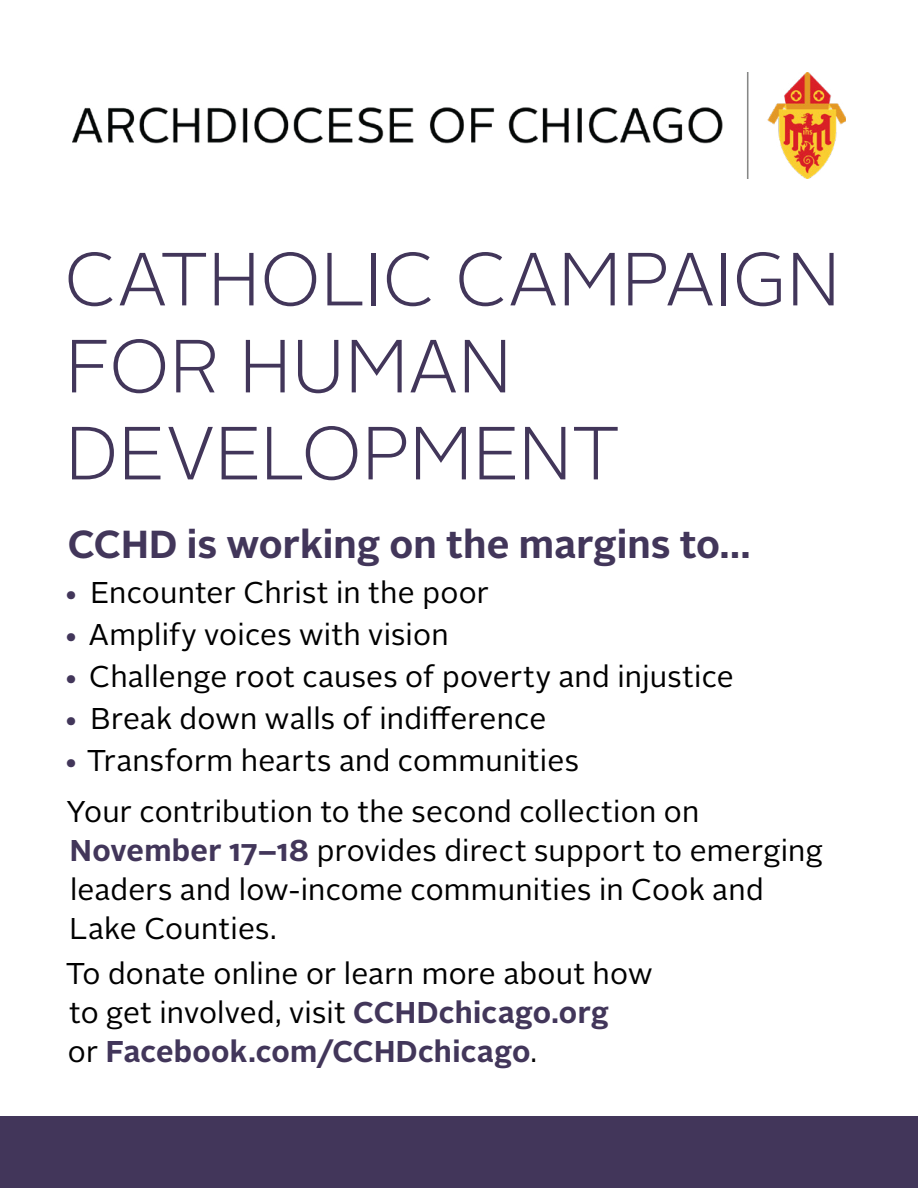
<style>
.page{position:relative;width:918px;height:1188px;background:#fff}
.page>*{position:absolute;margin:0;border:0;box-sizing:border-box;transform-origin:0 0}
.t1{font:300 75px/87px "Alright Sans";letter-spacing:-.005em;color:#42365a}
.t2{font:700 39px "Alright Sans";color:#42365a}
.t3{font:30px/39px "Alright Sans";letter-spacing:.005em;color:#000}
.s1{color:#42365a}
.s2{font-weight:700;color:#42365a}
</style>
<div class="page">
<img style="left:72px;top:72px;width:774px;height:106px">
<div style="left:0;top:1116px;width:918px;height:72px;background:#42365a"></div>
<h1 class="t1" style="left:64px;top:237px;width:778px">CATHOLIC CAMPAIGN<br>FOR HUMAN<br>DEVELOPMENT</h1>
<h2 class="t2" style="left:68px;top:517px;width:684px">CCHD is working on the margins to…</h2>
<p class="t3" style="left:63px;top:574px;width:428px"><span class="s1">•</span> Encounter Christ in the poor</p>
<p class="t3" style="left:63px;top:616px;width:387px"><span class="s1">•</span> Amplify voices with vision</p>
<p class="t3" style="left:63px;top:658px;width:672px"><span class="s1">•</span> Challenge root causes of poverty and injustice</p>
<p class="t3" style="left:63px;top:700px;width:485px"><span class="s1">•</span> Break down walls of indifference</p>
<p class="t3" style="left:63px;top:736px;width:638px;line-height:51px"><span class="s1">•</span> Transform hearts and communities<br>Your contribution to the second collection on</p>
<p class="t3" style="left:69px;top:832px;width:755px"><span class="s2">November 17–18</span> provides direct support to emerging leaders and low-income communities in Cook and<br>Lake Counties.</p>
<p class="t3" style="left:66px;top:955px;width:588px">To donate online or learn more about how to get involved, visit <span class="s2">CCHDchicago.org<br></span>or <span class="s2">Facebook.com/CCHDchicago</span>.</p>
</div>
